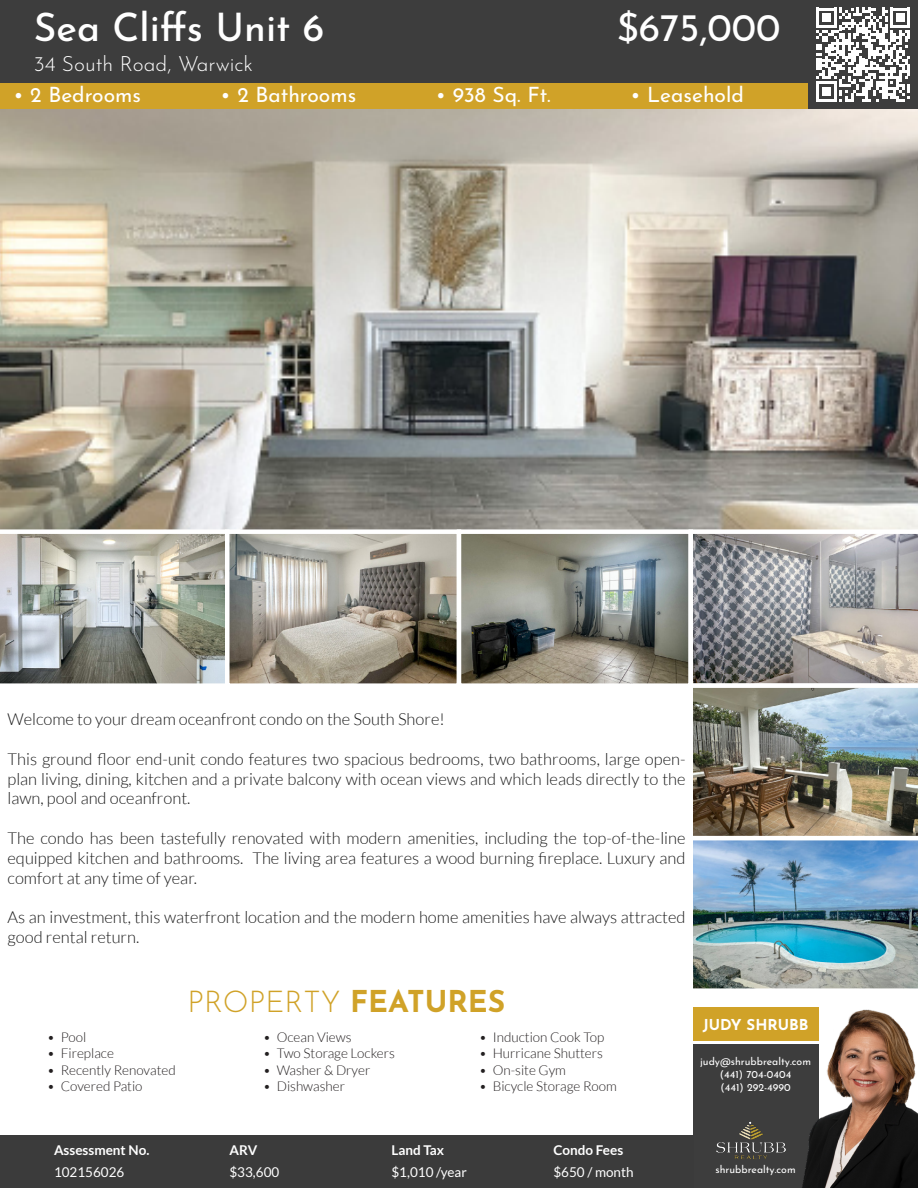
<style>
.page{position:relative;width:918px;height:1188px;background:#fff}
.page>*{position:absolute;margin:0;border:0;box-sizing:border-box;transform-origin:0 0}
.t1{font:500 39px "Josefin Sans";color:#fff}
.t2{font:39px "Josefin Sans";color:#fff}
.t3{font:300 30px "Josefin Sans";color:#d0a228}
.t4{font:21px "Josefin Sans";color:#fff}
.t5{font:300 21px "Josefin Sans";color:#fff}
.t6{font:300 16.5px/19.8px "Lato";color:#1a1a1a;text-align:justify}
.t7{font:700 15px "Josefin Sans";color:#fff}
.t8{font:300 13.5px "Lato";color:#231f20}
.t9{font:13.5px "Lato";color:#fff}
.t10{font:700 13.5px "Lato";color:#fff}
.t11{font:10.5px "Josefin Sans";color:#fff}
.s1{font-weight:700}
</style>
<div class="page">
<img style="left:0;top:109px;width:918px;height:574px">
<div style="left:693px;top:1008px;width:125px;height:33px;background:#d0a228"></div>
<div style="left:0;top:80px;width:809px;height:29px;background:#d0a228"></div>
<div style="left:693px;top:1045px;width:125px;height:143px;background:#3d3d3d"></div>
<img style="left:716px;top:1121px;width:70px;height:38px">
<img style="left:798px;top:1008px;width:120px;height:180px">
<div style="left:809px;top:0;width:109px;height:109px;background:#3d3d3d"></div>
<svg style="left:817px;top:8px;width:93px;height:93px"></svg>
<div style="left:0;top:0;width:809px;height:82px;background:#3d3d3d"></div>
<svg style="left:0;top:529px;width:225px;height:155px;background:#a7a9a2"></svg>
<div style="left:225px;top:529px;width:236px;height:159px;border:4px solid #fff"></div>
<div style="left:457px;top:529px;width:236px;height:159px;border:4px solid #fff"></div>
<img style="left:689px;top:529px;width:229px;height:460px">
<div style="left:0;top:1136px;width:693px;height:52px;background:#3b3b3b"></div>
<p class="t1" style="left:34px;top:-2px;width:292px">Sea Cliffs Unit 6</p>
<p class="t2" style="left:617px;top:-2px;width:165px">$675,000</p>
<p class="t5" style="left:34px;top:48px;width:221px">34 South Road, Warwick</p>
<p class="t4" style="left:14px;top:79px;width:129px">• 2 Bedrooms</p>
<p class="t4" style="left:221px;top:79px;width:137px">• 2 Bathrooms</p>
<p class="t4" style="left:436px;top:79px;width:116px">• 938 Sq. Ft.</p>
<p class="t4" style="left:630px;top:79px;width:115px">• Leasehold</p>
<p class="t6" style="left:8px;top:709px;width:439px">Welcome to your dream oceanfront condo on the South Shore!</p>
<p class="t6" style="left:8px;top:749px;width:680px">This ground floor end-unit condo features two spacious bedrooms, two bathrooms, large open&shy;plan living, dining, kitchen and a private balcony with ocean views and which leads directly to the lawn, pool and oceanfront.</p>
<p class="t6" style="left:8px;top:828px;width:680px">The condo has been tastefully renovated with modern amenities, including the top-of-the-line equipped kitchen and bathrooms. The living area features a wood burning fireplace. Luxury and comfort at any time of year.</p>
<p class="t6" style="left:8px;top:907px;width:680px">As an investment, this waterfront location and the modern home amenities have always attracted good rental return.</p>
<p class="t8" style="left:47px;top:1030px;width:41px">• Pool</p>
<p class="t8" style="left:47px;top:1046px;width:68px">• Fireplace</p>
<p class="t8" style="left:47px;top:1063px;width:130px">• Recently Renovated</p>
<p class="t8" style="left:47px;top:1079px;width:97px">• Covered Patio</p>
<p class="t3" style="left:188px;top:979px;width:319px">PROPERTY <span class="s1">FEATURES</span></p>
<p class="t8" style="left:263px;top:1030px;width:90px">• Ocean Views</p>
<p class="t8" style="left:263px;top:1046px;width:133px">• Two Storage Lockers</p>
<p class="t8" style="left:263px;top:1063px;width:109px">• Washer &amp; Dryer</p>
<p class="t8" style="left:263px;top:1079px;width:83px">• Dishwasher</p>
<p class="t8" style="left:479px;top:1030px;width:127px">• Induction Cook Top</p>
<p class="t8" style="left:479px;top:1046px;width:125px">• Hurricane Shutters</p>
<p class="t8" style="left:479px;top:1063px;width:88px">• On-site Gym</p>
<p class="t8" style="left:479px;top:1079px;width:139px">• Bicycle Storage Room</p>
<p class="t10" style="left:54px;top:1142px;width:97px">Assessment No.</p>
<p class="t10" style="left:230px;top:1142px;width:30px">ARV</p>
<p class="t10" style="left:392px;top:1142px;width:54px">Land Tax</p>
<p class="t10" style="left:553px;top:1142px;width:71px">Condo Fees</p>
<p class="t9" style="left:54px;top:1164px;width:72px">102156026</p>
<p class="t9" style="left:230px;top:1164px;width:51px">$33,600</p>
<p class="t9" style="left:392px;top:1164px;width:77px">$1,010 /year</p>
<p class="t9" style="left:553px;top:1164px;width:82px">$650 / month</p>
<p class="t7" style="left:703px;top:1014px;width:107px">JUDY SHRUBB</p>
<p class="t11" style="left:700px;top:1054px;width:112px">judy@shrubbrealty.com</p>
<p class="t11" style="left:720px;top:1066px;width:73px">(441) 704-0404</p>
<p class="t11" style="left:721px;top:1079px;width:72px">(441) 292-4990</p>
<p class="t11" style="left:716px;top:1162px;width:82px">shrubbrealty.com</p>
</div>
